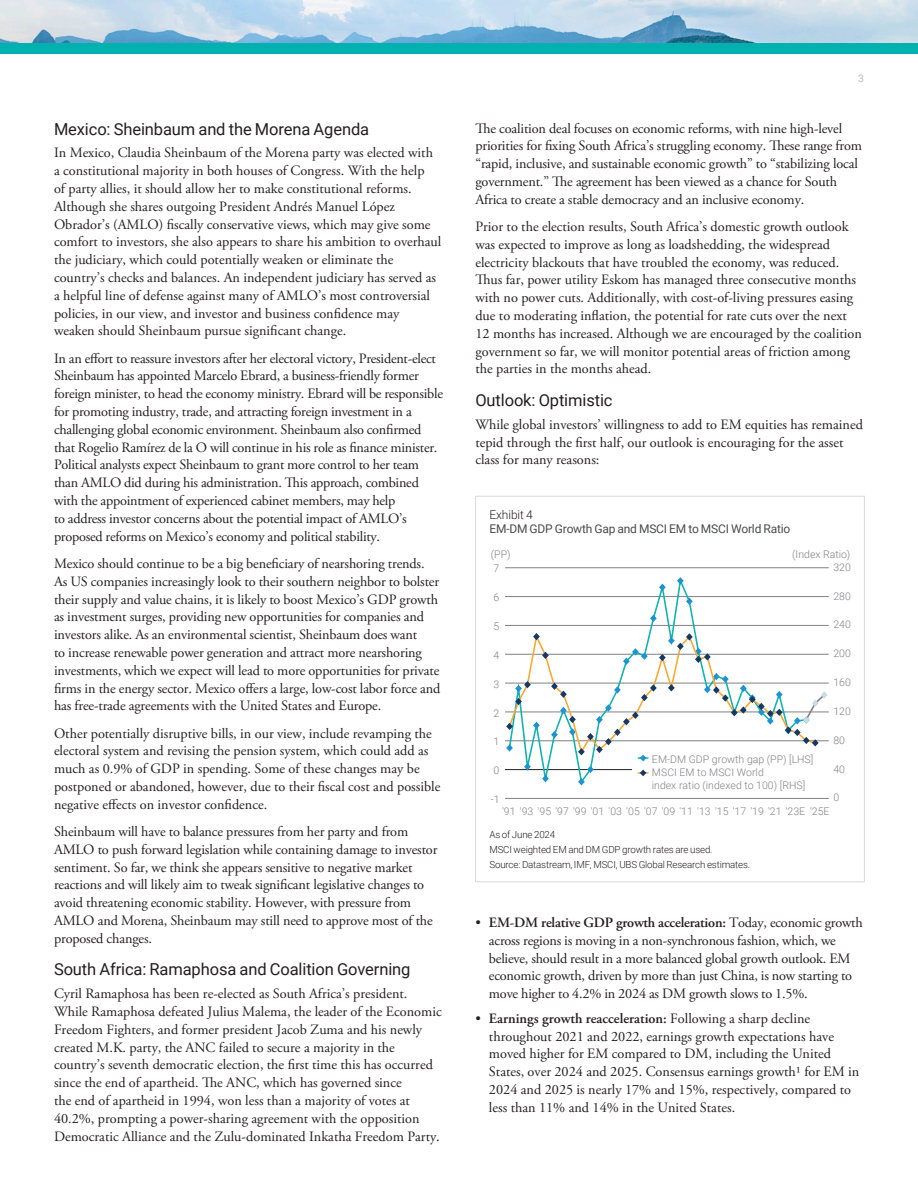
<style>
.page{position:relative;width:918px;height:1188px;background:#fff}
.page>*{position:absolute;margin:0;border:0;box-sizing:border-box;transform-origin:0 0}
.t1{font:16.5px "Roboto";letter-spacing:-.01em;color:#231f20}
.t2{font:14.25px/17.9px "Adobe Garamond Pro";color:#231f20}
.t3{font:14.25px/17.9px "Adobe Garamond Pro";letter-spacing:-.02em;color:#231f20}
.t4{font:12px "Roboto";letter-spacing:-.015em;color:#4b4c4d}
.t5{font:300 12px "Roboto";letter-spacing:-.005em;color:#231f20}
.t6{font:300 10.5px/13.6px "Roboto";letter-spacing:.005em;color:#817f83}
.t7{font:10.5px "Roboto";color:#bcbbbf}
.t8{font:300 9.75px/14.9px "Roboto";letter-spacing:-.015em;color:#231f20}
.s1{font-weight:600}
</style>
<div class="page">
<img style="left:0;top:0;width:918px;height:43px">
<div style="left:0;top:43px;width:918px;height:11px;background:#00b1b0"></div>
<hr style="left:505px;top:567px;width:324px;height:1px;background:#817f83">
<hr style="left:505px;top:596px;width:324px;height:1px;background:#817f83">
<hr style="left:505px;top:625px;width:324px;height:1px;background:#817f83">
<hr style="left:505px;top:654px;width:324px;height:1px;background:#817f83">
<hr style="left:505px;top:683px;width:324px;height:1px;background:#817f83">
<hr style="left:505px;top:712px;width:324px;height:1px;background:#817f83">
<hr style="left:505px;top:741px;width:324px;height:1px;background:#817f83">
<hr style="left:505px;top:798px;width:324px;height:1px;background:#817f83">
<hr style="left:505px;top:769px;width:324px;height:1px;background:#231f20">
<svg style="left:508px;top:583px;width:300px;height:203px"></svg>
<svg style="left:650px;top:615px;width:7px;height:7px"></svg>
<svg style="left:659px;top:584px;width:7px;height:7px"></svg>
<svg style="left:677px;top:577px;width:7px;height:7px"></svg>
<svg style="left:686px;top:598px;width:7px;height:7px"></svg>
<svg style="left:506px;top:631px;width:322px;height:154px"></svg>
<div style="left:475px;top:496px;width:390px;height:386px;border:1px solid #d7d9da"></div>
<p class="t1" style="left:54px;top:117px;width:317px">Mexico: Sheinbaum and the Morena Agenda</p>
<p class="t2" style="left:54px;top:144px;width:389px">In Mexico, Claudia Sheinbaum of the Morena party was elected with a constitutional majority in both houses of Congress. With the help<br>of party allies, it should allow her to make constitutional reforms.<br>Although she shares outgoing President Andrés Manuel López Obrador’s (AMLO) fiscally conservative views, which may give some comfort to investors, she also appears to share his ambition to overhaul the judiciary, which could potentially weaken or eliminate the country’s checks and balances. An independent judiciary has served as a helpful line of defense against many of AMLO’s most controversial policies, in our view, and investor and business confidence may weaken should Sheinbaum pursue significant change.</p>
<p class="t3" style="left:54px;top:350px;width:391px">In an effort to reassure investors after her electoral victory, President-elect Sheinbaum has appointed Marcelo Ebrard, a business-friendly former foreign minister, to head the economy ministry. Ebrard will be responsible for promoting industry, trade, and attracting foreign investment in a challenging global economic environment. Sheinbaum also confirmed that Rogelio Ramírez de la O will continue in his role as finance minister.<br>Political analysts expect Sheinbaum to grant more control to her team than AMLO did during his administration. This approach, combined with the appointment of experienced cabinet members, may help<br>to address investor concerns about the potential impact of AMLO’s proposed reforms on Mexico’s economy and political stability.</p>
<p class="t2" style="left:54px;top:555px;width:388px">Mexico should continue to be a big beneficiary of nearshoring trends.<br>As US companies increasingly look to their southern neighbor to bolster their supply and value chains, it is likely to boost Mexico’s GDP growth as investment surges, providing new opportunities for companies and investors alike. As an environmental scientist, Sheinbaum does want<br>to increase renewable power generation and attract more nearshoring investments, which we expect will lead to more opportunities for private firms in the energy sector. Mexico offers a large, low-cost labor force and has free-trade agreements with the United States and Europe.</p>
<p class="t2" style="left:54px;top:725px;width:388px">Other potentially disruptive bills, in our view, include revamping the electoral system and revising the pension system, which could add as much as 0.9% of GDP in spending. Some of these changes may be postponed or abandoned, however, due to their fiscal cost and possible negative effects on investor confidence.</p>
<p class="t2" style="left:54px;top:823px;width:385px">Sheinbaum will have to balance pressures from her party and from AMLO to push forward legislation while containing damage to investor sentiment. So far, we think she appears sensitive to negative market reactions and will likely aim to tweak significant legislative changes to avoid threatening economic stability. However, with pressure from AMLO and Morena, Sheinbaum may still need to approve most of the proposed changes.</p>
<p class="t1" style="left:54px;top:958px;width:358px">South Africa: Ramaphosa and Coalition Governing</p>
<p class="t2" style="left:54px;top:985px;width:389px">Cyril Ramaphosa has been re-elected as South Africa’s president.<br>While Ramaphosa defeated Julius Malema, the leader of the Economic Freedom Fighters, and former president Jacob Zuma and his newly created M.K. party, the ANC failed to secure a majority in the country’s seventh democratic election, the first time this has occurred since the end of apartheid. The ANC, which has governed since<br>the end of apartheid in 1994, won less than a majority of votes at 40.2%, prompting a power-sharing agreement with the opposition Democratic Alliance and the Zulu-dominated Inkatha Freedom Party.</p>
<p class="t7" style="left:858px;top:70px;width:7px">3</p>
<p class="t2" style="left:475px;top:120px;width:388px">The coalition deal focuses on economic reforms, with nine high-level priorities for fixing South Africa’s struggling economy. These range from “rapid, inclusive, and sustainable economic growth” to “stabilizing local government.” The agreement has been viewed as a chance for South Africa to create a stable democracy and an inclusive economy.</p>
<p class="t2" style="left:475px;top:218px;width:388px">Prior to the election results, South Africa’s domestic growth outlook was expected to improve as long as loadshedding, the widespread electricity blackouts that have troubled the economy, was reduced.<br>Thus far, power utility Eskom has managed three consecutive months with no power cuts. Additionally, with cost-of-living pressures easing due to moderating inflation, the potential for rate cuts over the next 12 months has increased. Although we are encouraged by the coalition government so far, we will monitor potential areas of friction among the parties in the months ahead.</p>
<p class="t1" style="left:475px;top:389px;width:139px">Outlook: Optimistic</p>
<p class="t2" style="left:475px;top:416px;width:389px">While global investors’ willingness to add to EM equities has remained tepid through the first half, our outlook is encouraging for the asset class for many reasons:</p>
<p class="t5" style="left:489px;top:506px;width:45px">Exhibit 4</p>
<p class="t4" style="left:489px;top:520px;width:302px">EM-DM GDP Growth Gap and MSCI EM to MSCI World Ratio</p>
<p class="t6" style="left:491px;top:547px;width:21px">(PP)</p>
<p class="t6" style="left:792px;top:547px;width:60px">(Index Ratio)</p>
<p class="t6" style="left:494px;top:561px;width:7px">7</p>
<p class="t6" style="left:833px;top:560px;width:19px">320</p>
<p class="t6" style="left:494px;top:590px;width:7px">6</p>
<p class="t6" style="left:833px;top:589px;width:19px">280</p>
<p class="t6" style="left:494px;top:619px;width:7px">5</p>
<p class="t6" style="left:833px;top:617px;width:19px">240</p>
<p class="t6" style="left:494px;top:648px;width:7px">4</p>
<p class="t6" style="left:833px;top:646px;width:19px">200</p>
<p class="t6" style="left:494px;top:677px;width:7px">3</p>
<p class="t6" style="left:833px;top:675px;width:19px">160</p>
<p class="t6" style="left:494px;top:706px;width:7px">2</p>
<p class="t6" style="left:833px;top:704px;width:19px">120</p>
<p class="t6" style="left:494px;top:734px;width:7px">1</p>
<p class="t6" style="left:833px;top:733px;width:13px">80</p>
<p class="t6" style="left:652px;top:752px;width:163px">EM-DM GDP growth gap (PP) [LHS]<br>MSCI EM to MSCI World</p>
<p class="t6" style="left:652px;top:778px;width:155px">index ratio (indexed to 100) [RHS]</p>
<p class="t8" style="left:489px;top:827px;width:262px">As of June 2024<br>MSCI weighted EM and DM GDP growth rates are used.<br>Source: Datastream, IMF, MSCI, UBS Global Research estimates.</p>
<p class="t6" style="left:833px;top:762px;width:13px">40</p>
<p class="t6" style="left:494px;top:763px;width:7px">0</p>
<p class="t6" style="left:833px;top:791px;width:7px">0</p>
<p class="t6" style="left:491px;top:792px;width:10px">-1</p>
<p class="t6" style="left:502px;top:804px;width:329px">'91 '93 '95 '97 '99 '01 '03 '05 '07 '09 '11 '13 '15 '17 '19 '21 '23E '25E</p>
<p class="t2" style="left:489px;top:914px;width:375px;text-indent:-14px">• <span class="s1">EM-DM relative GDP growth acceleration:</span> Today, economic growth across regions is moving in a non-synchronous fashion, which, we believe, should result in a more balanced global growth outlook. EM economic growth, driven by more than just China, is now starting to move higher to 4.2% in 2024 as DM growth slows to 1.5%.</p>
<p class="t2" style="left:489px;top:1010px;width:372px;text-indent:-14px">• <span class="s1">Earnings growth reacceleration:</span> Following a sharp decline throughout 2021 and 2022, earnings growth expectations have moved higher for EM compared to DM, including the United States, over 2024 and 2025. Consensus earnings growth1 for EM in 2024 and 2025 is nearly 17% and 15%, respectively, compared to less than 11% and 14% in the United States.</p>
</div>
